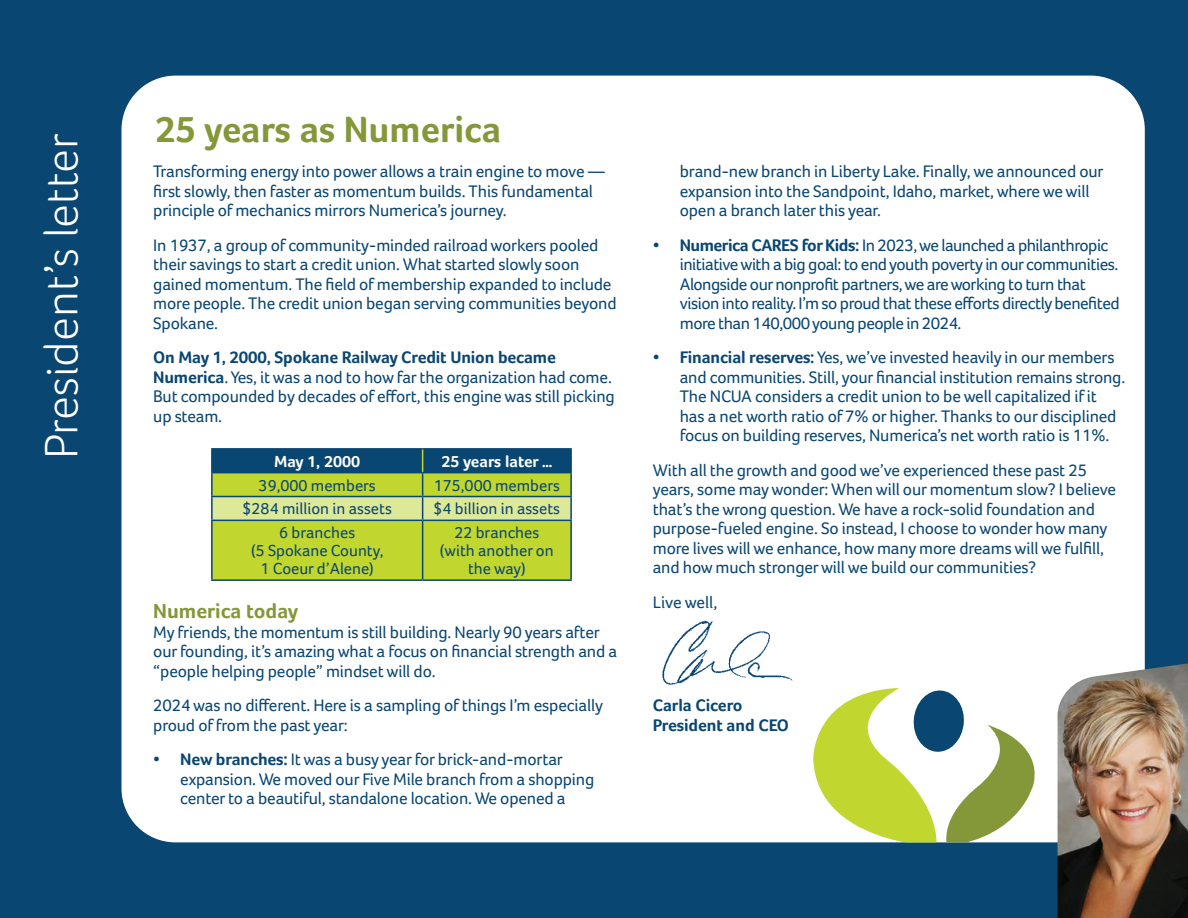
<style>
.page{position:relative;width:1188px;height:918px;background:#094671}
.page>*{position:absolute;margin:0;border:0;box-sizing:border-box;transform-origin:0 0}
.t1{font:300 48px "Foco";color:#fff}
.t2{font:700 37.5px "Foco";color:#84983a}
.t3{font:700 21px "Foco";color:#84983a}
.t4{font:17.25px/19.5px "Foco";letter-spacing:-.01em;color:#094671}
.t5{font:17.25px/19.5px "Foco";letter-spacing:-.03em;color:#094671}
.t6{font:700 17.25px/19.5px "Foco";letter-spacing:-.005em;color:#094671}
.t7{font:16.5px/18px "Foco";color:#094671;text-align:center}
.t8{font:700 16.5px "Foco";color:#fff}
.s1{font-weight:700}
</style>
<div class="page">
<div style="left:122px;top:76px;width:1023px;height:766px;background:#fff;border-radius:54px"></div>
<svg style="left:813px;top:688px;width:222px;height:154px"></svg>
<img style="left:662px;top:620px;width:131px;height:65px">
<img style="left:1058px;top:663px;width:130px;height:255px">
<hr style="left:211px;top:473px;width:2px;height:23px;background:#094671">
<hr style="left:570px;top:473px;width:2px;height:23px;background:#094671">
<hr style="left:211px;top:496px;width:212px;height:1px;background:#094671">
<hr style="left:211px;top:497px;width:2px;height:23px;background:#094671">
<hr style="left:423px;top:496px;width:149px;height:1px;background:#094671">
<hr style="left:570px;top:497px;width:2px;height:23px;background:#094671">
<hr style="left:211px;top:521px;width:2px;height:58px;background:#094671">
<hr style="left:570px;top:521px;width:2px;height:58px;background:#094671">
<hr style="left:211px;top:520px;width:212px;height:1px;background:#094671">
<hr style="left:211px;top:579px;width:212px;height:2px;background:#094671">
<hr style="left:423px;top:520px;width:149px;height:1px;background:#094671">
<hr style="left:423px;top:579px;width:149px;height:2px;background:#094671">
<hr style="left:211px;top:448px;width:212px;height:2px;background:#094671">
<hr style="left:211px;top:450px;width:2px;height:22px;background:#094671">
<hr style="left:423px;top:448px;width:149px;height:2px;background:#094671">
<hr style="left:570px;top:450px;width:2px;height:22px;background:#094671">
<hr style="left:211px;top:472px;width:212px;height:1px;background:#094671">
<hr style="left:423px;top:472px;width:149px;height:1px;background:#094671">
<svg style="left:212px;top:450px;width:359px;height:130px;background:#9eba4f"></svg>
<p class="t1" style="left:34px;top:459px;width:327px;rotate:-90deg">President’s letter</p>
<p class="t2" style="left:155px;top:107px;width:348px">25 years as Numerica</p>
<p class="t4" style="left:153px;top:162px;width:453px">Transforming energy into power allows a train engine to move — first slowly, then faster as momentum builds. This fundamental principle of mechanics mirrors Numerica’s journey.</p>
<p class="t4" style="left:153px;top:235px;width:465px">In 1937, a group of community-minded railroad workers pooled their savings to start a credit union. What started slowly soon gained momentum. The field of membership expanded to include more people. The credit union began serving communities beyond Spokane.</p>
<p class="t4" style="left:153px;top:348px;width:463px"><span class="s1">On May 1, 2000, Spokane Railway Credit Union became Numerica</span>. Yes, it was a nod to how far the organization had come.<br>But compounded by decades of effort, this engine was still picking up steam.</p>
<p class="t8" style="left:274px;top:451px;width:88px">May 1, 2000</p>
<p class="t8" style="left:442px;top:451px;width:112px">25 years later …</p>
<p class="t7" style="left:259px;top:476px;width:119px">39,000 members</p>
<p class="t7" style="left:434px;top:476px;width:128px">175,000 members</p>
<p class="t7" style="left:243px;top:500px;width:151px">$284 million in assets</p>
<p class="t7" style="left:434px;top:500px;width:128px">$4 billion in assets</p>
<p class="t7" style="left:279px;top:523px;width:78px">6 branches</p>
<p class="t7" style="left:251px;top:541px;width:134px">(5 Spokane County,</p>
<p class="t7" style="left:261px;top:559px;width:115px">1 Coeur d’Alene)</p>
<p class="t7" style="left:454px;top:523px;width:87px">22 branches</p>
<p class="t7" style="left:440px;top:541px;width:115px">(with another on the way)</p>
<p class="t3" style="left:153px;top:599px;width:146px">Numerica today</p>
<p class="t4" style="left:153px;top:622px;width:465px">My friends, the momentum is still building. Nearly 90 years after our founding, it’s amazing what a focus on financial strength and a “people helping people” mindset will do.</p>
<p class="t4" style="left:153px;top:696px;width:451px">2024 was no different. Here is a sampling of things I’m especially proud of from the past year:</p>
<p class="t4" style="left:180px;top:750px;width:416px;text-indent:-27px"><span class="s1">• New branches:</span> It was a busy year for brick-and-mortar expansion. We moved our Five Mile branch from a shopping center to a beautiful, standalone location. We opened a</p>
<p class="t4" style="left:680px;top:162px;width:425px">brand-new branch in Liberty Lake. Finally, we announced our expansion into the Sandpoint, Idaho, market, where we will open a branch later this year.</p>
<p class="t5" style="left:680px;top:235px;width:441px;text-indent:-27px"><span class="s1">• Numerica CARES for Kids:</span> In 2023, we launched a philanthropic initiative with a big goal: to end youth poverty in our communities.<br>Alongside our nonprofit partners, we are working to turn that vision into reality. I’m so proud that these efforts directly benefited more than 140,000 young people in 2024.</p>
<p class="t4" style="left:680px;top:348px;width:447px;text-indent:-27px"><span class="s1">• Financial reserves:</span> Yes, we’ve invested heavily in our members and communities. Still, your financial institution remains strong.<br>The NCUA considers a credit union to be well capitalized if it has a net worth ratio of 7% or higher. Thanks to our disciplined focus on building reserves, Numerica’s net worth ratio is 11%.</p>
<p class="t4" style="left:653px;top:460px;width:465px">With all the growth and good we’ve experienced these past 25 years, some may wonder: When will our momentum slow? I believe that’s the wrong question. We have a rock-solid foundation and purpose-fueled engine. So instead, I choose to wonder how many more lives will we enhance, how many more dreams will we fulfill, and how much stronger will we build our communities?</p>
<p class="t4" style="left:653px;top:592px;width:66px">Live well,</p>
<p class="t6" style="left:653px;top:695px;width:138px">Carla Cicero<br>President and CEO</p>
</div>
